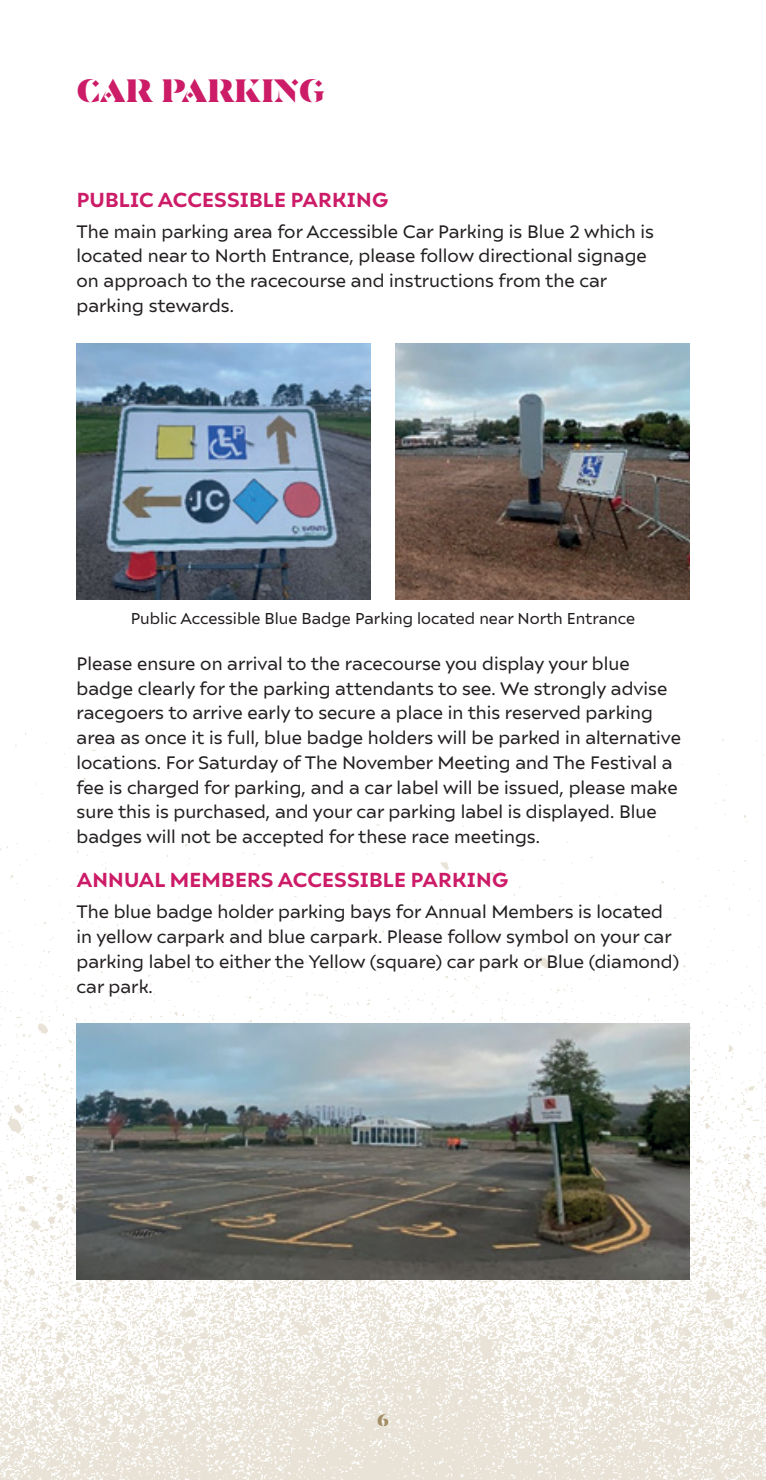
<style>
.page{position:relative;width:766px;height:1480px;background:#fff}
.page>*{position:absolute;margin:0;border:0;box-sizing:border-box;transform-origin:0 0}
.REBRAND_PAGE_HEADER{font:33.75px "Jockey Club Display";color:#cc1b67}
.t1{font:700 20.25px "Ariana Pro";letter-spacing:.01em;color:#cc1b67}
.t2{font:18px/24.8px "Ariana Pro";color:#231f20}
.t3{font:18px "Jockey Club Display";color:#a48e65}
.t4{font:15.75px "Ariana Pro";color:#231f20}
</style>
<div class="page">
<img style="left:0;top:729px;width:765px;height:751px">
<img style="left:77px;top:344px;width:293px;height:255px">
<img style="left:395px;top:344px;width:294px;height:255px">
<img style="left:77px;top:1024px;width:612px;height:255px">
<p class="REBRAND_PAGE_HEADER" style="left:77px;top:70px;width:250px">CAR PARKING</p>
<p class="t1" style="left:77px;top:185px;width:313px">PUBLIC ACCESSIBLE PARKING</p>
<p class="t2" style="left:77px;top:218px;width:578px">The main parking area for Accessible Car Parking is Blue 2 which is located near to North Entrance, please follow directional signage on approach to the racecourse and instructions from the car parking stewards.</p>
<p class="t4" style="left:131px;top:607px;width:505px">Public Accessible Blue Badge Parking located near North Entrance</p>
<p class="t2" style="left:77px;top:650px;width:606px">Please ensure on arrival to the racecourse you display your blue badge clearly for the parking attendants to see. We strongly advise racegoers to arrive early to secure a place in this reserved parking area as once it is full, blue badge holders will be parked in alternative locations. For Saturday of The November Meeting and The Festival a fee is charged for parking, and a car label will be issued, please make sure this is purchased, and your car parking label is displayed. Blue badges will not be accepted for these race meetings.</p>
<p class="t1" style="left:77px;top:865px;width:433px">ANNUAL MEMBERS ACCESSIBLE PARKING</p>
<p class="t2" style="left:77px;top:898px;width:604px">The blue badge holder parking bays for Annual Members is located in yellow carpark and blue carpark. Please follow symbol on your car parking label to either the Yellow (square) car park or Blue (diamond) car park.</p>
<p class="t3" style="left:377px;top:1409px;width:13px">6</p>
</div>
